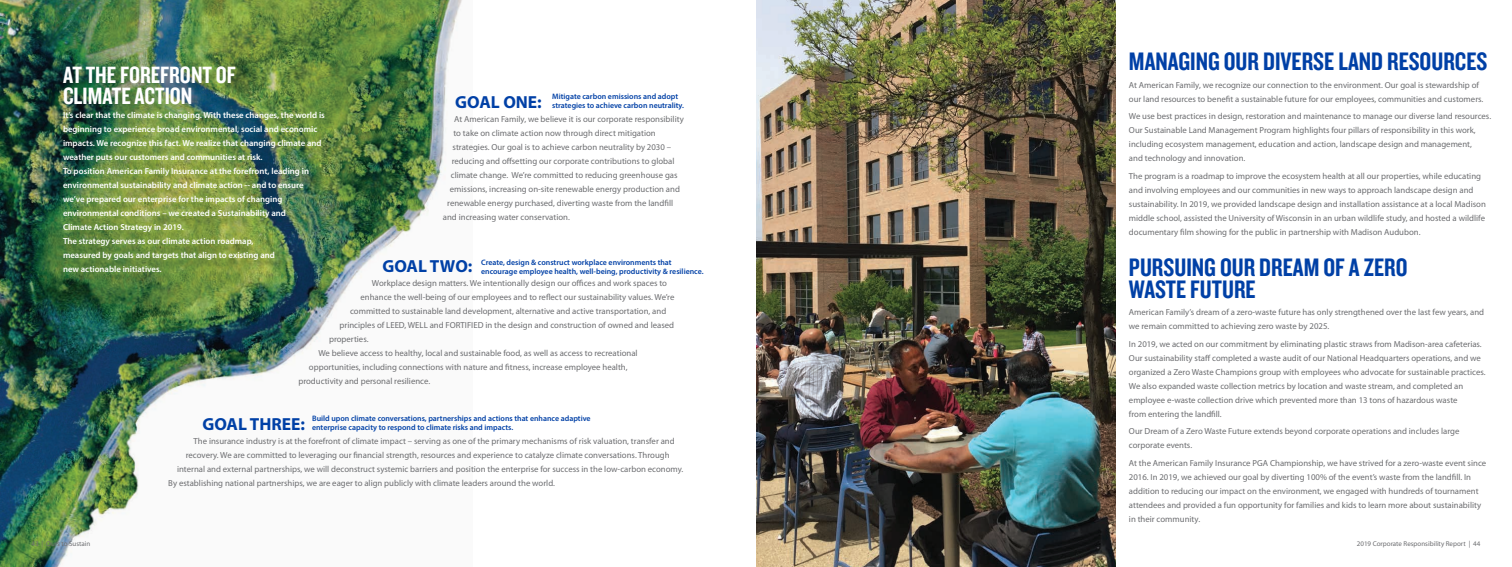
<style>
.page{position:relative;width:1512px;height:567px;background:#fff}
.page>*{position:absolute;margin:0;border:0;box-sizing:border-box;transform-origin:0 0}
.t1{font:26.25px/21.9px "Knockout 49 Liteweight";color:#0040a6}
.t2{font:24.5px/21.9px "Knockout 49 Liteweight";color:#fff}
.t3{font:700 17.5px "Myriad Pro";color:#0040a6}
.t4{font:8.75px/14px "Myriad Pro";color:#6c6d70}
.t5{font:600 8.75px/14px "Myriad Pro";color:#fff}
.t6{font:600 7.88px/9.5px "Myriad Pro";color:#0040a6}
.t7{font:7px "Myriad Pro";color:#6c6d70}
</style>
<div class="page">
<img style="left:0;top:0;width:462px;height:567px">
<div style="left:65px;top:67px;width:270px;height:216px;background:#231f20;opacity:.25"></div>
<img style="left:756px;top:0;width:359px;height:567px">
<h2 class="t2" style="left:63px;top:63px;width:174px">AT THE FOREFRONT OF<br>CLIMATE ACTION</h2>
<p class="t5" style="left:63px;top:108px;width:263px">It’s clear that the climate is changing. With these changes, the world is beginning to experience broad environmental, social and economic impacts. We recognize this fact. We realize that changing climate and weather puts our customers and communities at risk.<br>To position American Family Insurance at the forefront, leading in environmental sustainability and climate action -- and to ensure we’ve prepared our enterprise for the impacts of changing environmental conditions – we created a Sustainability and<br>Climate Action Strategy in 2019.<br>The strategy serves as our climate action roadmap,<br>measured by goals and targets that align to existing and<br>new actionable initiatives.</p>
<p class="t6" style="left:552px;top:91px;width:133px">Mitigate carbon emissions and adopt strategies to achieve carbon neutrality.</p>
<h3 class="t3" style="left:455px;top:90px;width:88px">GOAL ONE:</h3>
<p class="t4" style="left:454px;top:112px;width:231px">At American Family, we believe it is our corporate responsibility</p>
<p class="t4" style="left:453px;top:126px;width:204px">to take on climate action now through direct mitigation</p>
<p class="t4" style="left:453px;top:140px;width:220px">strategies. Our goal is to achieve carbon neutrality by 2030 –</p>
<p class="t4" style="left:452px;top:154px;width:224px">reducing and offsetting our corporate contributions to global</p>
<p class="t4" style="left:451px;top:168px;width:228px">climate change. We’re committed to reducing greenhouse gas</p>
<p class="t4" style="left:450px;top:182px;width:232px">emissions, increasing on-site renewable energy production and</p>
<p class="t4" style="left:447px;top:196px;width:227px">renewable energy purchased, diverting waste from the landfill</p>
<p class="t4" style="left:443px;top:210px;width:128px">and increasing water conservation.</p>
<h3 class="t3" style="left:382px;top:255px;width:92px">GOAL TWO:</h3>
<p class="t4" style="left:372px;top:276px;width:297px">Workplace design matters. We intentionally design our offices and work spaces to</p>
<p class="t4" style="left:361px;top:290px;width:315px">enhance the well-being of our employees and to reflect our sustainability values. We’re</p>
<p class="t4" style="left:350px;top:304px;width:318px">committed to sustainable land development, alternative and active transportation, and</p>
<p class="t4" style="left:340px;top:318px;width:336px">principles of LEED, WELL and FORTIFIED in the design and construction of owned and leased</p>
<p class="t4" style="left:329px;top:332px;width:41px">properties.</p>
<p class="t4" style="left:319px;top:346px;width:321px">We believe access to healthy, local and sustainable food, as well as access to recreational</p>
<p class="t4" style="left:309px;top:360px;width:320px">opportunities, including connections with nature and fitness, increase employee health,</p>
<p class="t4" style="left:298px;top:374px;width:133px">productivity and personal resilience.</p>
<h3 class="t3" style="left:202px;top:412px;width:104px">GOAL THREE:</h3>
<p class="t4" style="left:194px;top:434px;width:483px">The insurance industry is at the forefront of climate impact – serving as one of the primary mechanisms of risk valuation, transfer and</p>
<p class="t4" style="left:186px;top:448px;width:485px">recovery. We are committed to leveraging our financial strength, resources and experience to catalyze climate conversations. Through</p>
<p class="t4" style="left:177px;top:462px;width:508px">internal and external partnerships, we will deconstruct systemic barriers and position the enterprise for success in the low-carbon economy.</p>
<p class="t4" style="left:168px;top:476px;width:388px">By establishing national partnerships, we are eager to align publicly with climate leaders around the world.</p>
<p class="t6" style="left:481px;top:257px;width:224px">Create, design &amp; construct workplace environments that encourage employee health, well-being, productivity &amp; resilience.</p>
<p class="t6" style="left:312px;top:413px;width:280px">Build upon climate conversations, partnerships and actions that enhance adaptive enterprise capacity to respond to climate risks and impacts.</p>
<h1 class="t1" style="left:1129px;top:50px;width:360px">MANAGING OUR DIVERSE LAND RESOURCES</h1>
<p class="t4" style="left:1129px;top:78px;width:356px">At American Family, we recognize our connection to the environment. Our goal is stewardship of our land resources to benefit a sustainable future for our employees, communities and customers.</p>
<p class="t4" style="left:1129px;top:109px;width:364px">We use best practices in design, restoration and maintenance to manage our diverse land resources.<br>Our Sustainable Land Management Program highlights four pillars of responsibility in this work, including ecosystem management, education and action, landscape design and management,<br>and technology and innovation.</p>
<p class="t4" style="left:1129px;top:169px;width:358px">The program is a roadmap to improve the ecosystem health at all our properties, while educating and involving employees and our communities in new ways to approach landscape design and sustainability. In 2019, we provided landscape design and installation assistance at a local Madison middle school, assisted the University of Wisconsin in an urban wildlife study, and hosted a wildlife documentary film showing for the public in partnership with Madison Audubon.</p>
<h1 class="t1" style="left:1129px;top:255px;width:280px">PURSUING OUR DREAM OF A ZERO<br>WASTE FUTURE</h1>
<p class="t4" style="left:1129px;top:305px;width:357px">American Family’s dream of a zero-waste future has only strengthened over the last few years, and we remain committed to achieving zero waste by 2025.</p>
<p class="t4" style="left:1129px;top:337px;width:358px">In 2019, we acted on our commitment by eliminating plastic straws from Madison-area cafeterias.<br>Our sustainability staff completed a waste audit of our National Headquarters operations, and we organized a Zero Waste Champions group with employees who advocate for sustainable practices.<br>We also expanded waste collection metrics by location and waste stream, and completed an employee e-waste collection drive which prevented more than 13 tons of hazardous waste<br>from entering the landfill.</p>
<p class="t4" style="left:1129px;top:424px;width:332px">Our Dream of a Zero Waste Future extends beyond corporate operations and includes large corporate events.</p>
<p class="t4" style="left:1129px;top:456px;width:359px">At the American Family Insurance PGA Championship, we have strived for a zero-waste event since 2016. In 2019, we achieved our goal by diverting 100% of the event’s waste from the landfill. In addition to reducing our impact on the environment, we engaged with hundreds of tournament attendees and provided a fun opportunity for families and kids to learn more about sustainability in their community.</p>
<p class="t7" style="left:32px;top:539px;width:60px">43 | Ours to Sustain</p>
<p class="t7" style="left:1357px;top:539px;width:125px">2019 Corporate Responsibility Report | 44</p>
</div>
